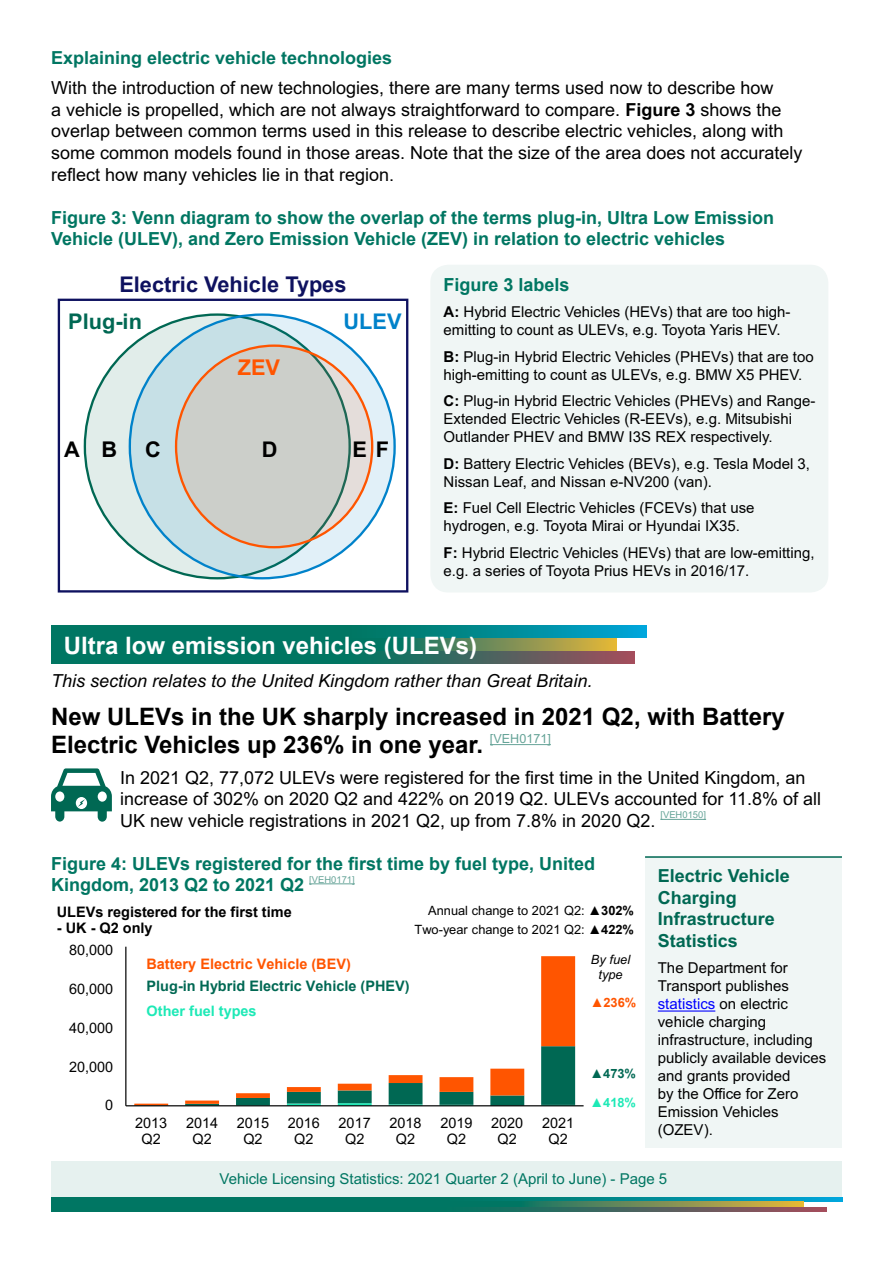
<style>
.page{position:relative;width:893px;height:1263px;background:#fff}
.page>*{position:absolute;margin:0;border:0;box-sizing:border-box;transform-origin:0 0}
.Headline{font:700 24px/28.8px "Arial";color:#000}
.t1{font:700 24px "Arial";color:#fff}
.t2{font:700 21.6px "Arial";color:#0e115f}
.t3{font:21.6px "Arial Bold MT2";color:#006853}
.t4{font:21.6px "Arial Bold MT2";color:#000}
.t5{font:21.6px "Arial Bold MT2";color:#0082ca}
.t6{font:700 21.6px "Arial";color:#f50}
.t7{font:18px/21.6px "Arial MT2";color:#000}
.Figure_title{font:700 18px/21.6px "Arial";color:#007662}
.t8{font:18px/21.6px "Arial";color:#000}
.t9{font:italic 18px "Arial";color:#000}
.Fact_Box_Heading{font:18px/21.6px "Arial Bold MT2";color:#006853}
.Subheading{font:18px "Arial Bold MT2";color:#007662}
.Subheading-2{font:700 18px "Arial";color:#007662}
.Factbox_Text{font:15px/18px "Arial MT2";color:#000}
.Factbox_Text-2{font:15px/18px "Arial";color:#000}
.t10{font:15px "Arial MT2";color:#007662}
.t11{font:14.4px/16.6px "Arial MT2";letter-spacing:-.005em;color:#000;text-align:center}
.t12{font:700 14.4px/25px "Arial";color:#006853}
.t13{font:700 14.4px "Arial";color:#000}
.t14{font:700 14.4px "Arial";color:#f50}
.t15{font:12.75px "Arial MT2";color:#000}
.t16{font:italic 12.75px/14.7px "Arial";color:#000;text-align:center}
.t17{font:700 12.75px "Arial";color:#006853}
.t18{font:700 12.75px "Arial";color:#f50}
.t19{font:700 12.75px "Arial";color:#1de9b6}
.Figure_title-2{font:9.45px "Arial MT2";color:#66a498}
.s1{font-family:"Arial Bold MT2"}
.s2{font-family:"Arial"}
.s3{font-family:"Arial";font-weight:700}
.s4{font-family:"Arial MT2"}
.s5{font-family:"Arial Bold MT2";font-weight:400}
.s6{color:#00f}
.s7{font-family:"Arial Bold MT2";font-weight:400;color:#1de9b6}
.s8{color:#1de9b6}
</style>
<div class="page">
<div style="left:51px;top:1161px;width:791px;height:36px;background:#e6f1ef"></div>
<svg style="left:51px;top:1197px;width:791px;height:5px;background:#098178"></svg>
<svg style="left:51px;top:1202px;width:752px;height:5px;background:#2f805c"></svg>
<svg style="left:51px;top:1207px;width:776px;height:5px;background:#266c60"></svg>
<div style="left:430px;top:265px;width:398px;height:327px;background:#f0f6f5;border-radius:18px"></div>
<div style="left:58px;top:299px;width:350px;height:293px;border:2px solid #0e115f"></div>
<div style="left:85px;top:315px;width:265px;height:263px;background:#006853;border-radius:50%;opacity:.12"></div>
<div style="left:130px;top:315px;width:265px;height:263px;background:#0082ca;border-radius:50%;opacity:.12"></div>
<div style="left:176px;top:346px;width:196px;height:201px;background:#f50;border-radius:50%;opacity:.12"></div>
<svg style="left:51px;top:638px;width:566px;height:13px;background:#2f805c"></svg>
<svg style="left:51px;top:625px;width:595px;height:13px;background:#00817d"></svg>
<svg style="left:51px;top:651px;width:584px;height:13px;background:#266c60"></svg>
<hr style="left:490px;top:744px;width:61px;height:1px;background:#66a498">
<hr style="left:660px;top:819px;width:46px;height:1px;background:#66a498">
<hr style="left:309px;top:883px;width:46px;height:1px;background:#66a498">
<svg style="left:51px;top:768px;width:61px;height:53px"></svg>
<div style="left:645px;top:856px;width:197px;height:292px;background:#f0f6f5"></div>
<hr style="left:658px;top:1010px;width:57px;height:1px;background:#00f">
<hr style="left:645px;top:856px;width:197px;height:2px;background:#006853">
<hr style="left:490px;top:1106px;width:34px;height:1px;background:#1de9b6">
<hr style="left:134px;top:1106px;width:34px;height:1px;background:#1de9b6">
<svg style="left:134px;top:956px;width:441px;height:149px"></svg>
<hr style="left:125px;top:947px;width:1px;height:159px;background:#000">
<hr style="left:126px;top:1105px;width:458px;height:1px;background:#000">
<p class="Subheading" style="left:51px;top:45px;width:343px">Explaining electric vehicle technologies</p>
<p class="t7" style="left:51px;top:77px;width:753px">With the introduction of new technologies, there are many terms used now to describe how<br>a vehicle is propelled, which are not always straightforward to compare. <span class="s1">Figure 3</span> shows the overlap between common terms used in this release to describe electric vehicles, along with some common models found in those areas. Note that the size of the area does not accurately <span class="s2">reflect how many vehicles lie in that region.</span></p>
<p class="Figure_title" style="left:51px;top:207px;width:725px">Figure 3: Venn diagram to show the overlap of the terms plug-in, Ultra Low Emission<br>Vehicle (ULEV), and Zero Emission Vehicle (ZEV) in relation to electric vehicles</p>
<p class="Subheading-2" style="left:444px;top:272px;width:128px">Figure 3 labels</p>
<p class="Factbox_Text" style="left:444px;top:303px;width:348px"><span class="s1">A:</span> Hybrid Electric Vehicles (HEVs) that are too high&shy;emitting to count as ULEVs, e.g. Toyota Yaris HEV.</p>
<p class="Factbox_Text" style="left:444px;top:347px;width:372px"><span class="s3">B:</span> Plug-in Hybrid Electric Vehicles (PHEVs) that are too <span class="s2">high-emitting to count as ULEVs, e.g. BMW X5 PHEV.</span></p>
<p class="Factbox_Text-2" style="left:444px;top:392px;width:373px"><span class="s1">C:</span> <span class="s4">Plug-in Hybrid Electric Vehicles (PHEVs) and Range-<br></span>Extended Electric Vehicles (R-EEVs), e.g. Mitsubishi<br>Outlander PHEV and BMW I3S REX respectively.</p>
<p class="Factbox_Text-2" style="left:444px;top:454px;width:368px"><span class="s1">D:</span> Battery Electric Vehicles (BEVs), e.g. Tesla Model 3,<br><span class="s4">Nissan Leaf, and Nissan e-NV200 (van).</span></p>
<p class="Factbox_Text-2" style="left:444px;top:499px;width:312px"><span class="s1">E:</span> Fuel Cell Electric Vehicles (FCEVs) that use hydrogen, e.g. Toyota Mirai or Hyundai IX35.</p>
<p class="Factbox_Text" style="left:444px;top:543px;width:372px"><span class="s1">F:</span> Hybrid Electric Vehicles (HEVs) that are low-emitting, e.g. a series of Toyota Prius HEVs in 2016/17.</p>
<p class="t2" style="left:119px;top:270px;width:229px"><span class="s5">Electric</span> Vehicle Types</p>
<p class="t3" style="left:68px;top:306px;width:75px">Plug-in</p>
<p class="t5" style="left:344px;top:306px;width:59px">ULEV</p>
<p class="t6" style="left:238px;top:352px;width:44px">ZEV</p>
<p class="t4" style="left:64px;top:434px;width:54px">A <span class="s3">B</span></p>
<p class="t4" style="left:145px;top:434px;width:17px">C</p>
<p class="t4" style="left:262px;top:434px;width:17px">D</p>
<p class="t4" style="left:353px;top:434px;width:38px">E F</p>
<p class="t1" style="left:64px;top:628px;width:415px">Ultra low emission vehicles (ULEVs)</p>
<p class="t9" style="left:51px;top:669px;width:543px">This section relates to the United Kingdom rather than Great Britain.</p>
<p class="Headline" style="left:51px;top:702px;width:735px">New ULEVs in the UK sharply increased in 2021 Q2, with Battery<br>Electric Vehicles up 236% in one year. <sup>[VEH0171]</sup></p>
<p class="t8" style="left:120px;top:766px;width:703px">In 2021 Q2, 77,072 ULEVs were registered for the first time in the United Kingdom, an <span class="s4">increase of 302% on 2020 Q2 and 422% on 2019 Q2. ULEVs accounted for 11.8% of all<br></span>UK new vehicle registrations in 2021 Q2, up from 7.8% in 2020 Q2.</p>
<p class="Figure_title-2" style="left:660px;top:808px;width:47px">[VEH0150]</p>
<p class="Figure_title" style="left:51px;top:853px;width:546px">Figure 4: ULEVs registered for the first time by fuel type, United<br>Kingdom, 2013 Q2 to 2021 Q2</p>
<p class="Figure_title-2" style="left:309px;top:873px;width:47px">[VEH0171]</p>
<p class="Fact_Box_Heading" style="left:658px;top:865px;width:134px">Electric Vehicle<br>Charging<br>Infrastructure<br>Statistics</p>
<p class="Factbox_Text" style="left:658px;top:959px;width:170px">The Department for<br>Transport publishes <span class="s6">statistics</span> on electric vehicle charging infrastructure, including publicly available devices and grants provided<br><span class="s2">by the Office for Zero<br></span>Emission Vehicles <span class="s2">(OZEV).</span></p>
<p class="t15" style="left:428px;top:902px;width:207px">Annual change to 2021 Q2: <span class="s3">▲302%</span></p>
<p class="t16" style="left:591px;top:952px;width:41px">By fuel type</p>
<p class="t13" style="left:57px;top:901px;width:236px">ULEVs registered for the first time</p>
<p class="t13" style="left:57px;top:918px;width:97px"><span class="s5">-</span> UK <span class="s5">-</span> Q2 only</p>
<p class="t15" style="left:415px;top:921px;width:221px">Two-year change to 2021 Q2: <span class="s3">▲422%</span></p>
<p class="t11" style="left:69px;top:942px;width:46px">80,000</p>
<p class="t14" style="left:147px;top:953px;width:206px">Battery Electric Vehicle (BEV)</p>
<p class="t12" style="left:147px;top:973px;width:264px"><span class="s5">Plug-</span>in Hybrid Electric Vehicle (PHEV)<br><span class="s7">Other fuel</span> <span class="s8">types</span></p>
<p class="t11" style="left:69px;top:980px;width:46px">60,000</p>
<p class="t18" style="left:591px;top:994px;width:47px">▲236%</p>
<p class="t11" style="left:69px;top:1019px;width:46px">40,000</p>
<p class="t11" style="left:69px;top:1058px;width:46px">20,000</p>
<p class="t17" style="left:590px;top:1065px;width:47px">▲473%</p>
<p class="t19" style="left:590px;top:1094px;width:47px">▲418%</p>
<p class="t11" style="left:105px;top:1097px;width:10px">0</p>
<p class="t11" style="left:135px;top:1114px;width:34px">2013<br>Q2</p>
<p class="t11" style="left:186px;top:1114px;width:34px">2014<br>Q2</p>
<p class="t11" style="left:237px;top:1114px;width:34px">2015<br>Q2</p>
<p class="t11" style="left:288px;top:1114px;width:34px">2016<br>Q2</p>
<p class="t11" style="left:339px;top:1114px;width:34px">2017<br>Q2</p>
<p class="t11" style="left:389px;top:1114px;width:34px">2018<br>Q2</p>
<p class="t11" style="left:440px;top:1114px;width:34px">2019<br>Q2</p>
<p class="t11" style="left:491px;top:1114px;width:34px">2020<br>Q2</p>
<p class="t11" style="left:542px;top:1114px;width:34px">2021<br>Q2</p>
<p class="t10" style="left:220px;top:1169px;width:449px">Vehicle Licensing Statistics: 2021 Quarter 2 (April to June) - Page 5</p>
</div>
